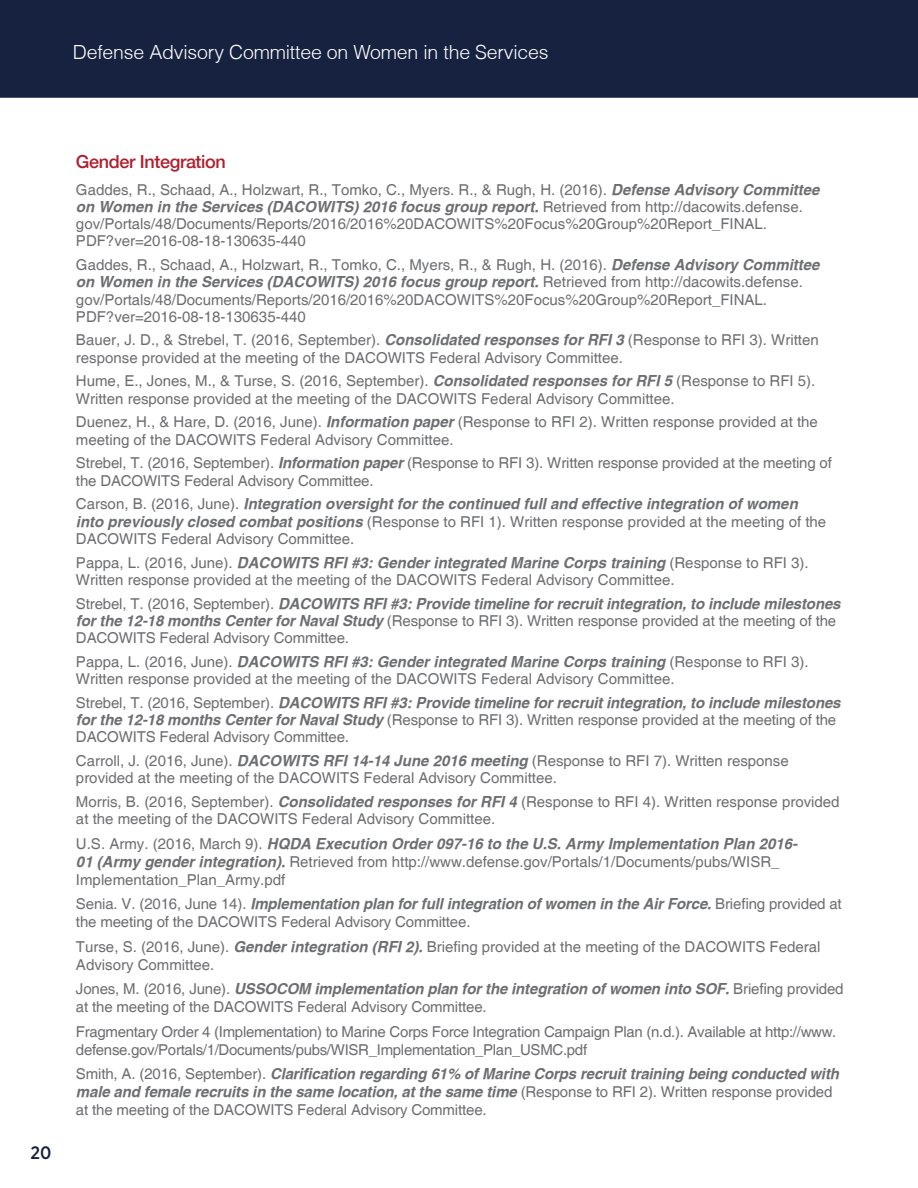
<style>
.page{position:relative;width:918px;height:1188px;background:#fff}
.page>*{position:absolute;margin:0;border:0;box-sizing:border-box;transform-origin:0 0}
.t1{font:300 19.5px "Helvetica";letter-spacing:-.01em;color:#fff}
.NAMES{font:500 18px "Helvetica 65";letter-spacing:-.02em;color:#b01f2e}
.t2{font:500 18px "Gotham Narrow";color:#172140}
.Endnote_text{font:15px/17.2px "Helvetica";color:#6d6e71}
.FtnteBody-IPR{font:15px/18px "Helvetica";letter-spacing:-.01em;color:#6d6e71}
.FtnteBody-IPR-2{font:italic 15px/18px "Helvetica";letter-spacing:-.01em;color:#6d6e71}
.s1{font-style:italic}
.s2{font-style:normal}
</style>
<div class="page">
<div style="left:0;top:0;width:918px;height:98px;background:#172140"></div>
<h1 class="t1" style="left:73px;top:40px;width:477px">Defense Advisory Committee on Women in the Services</h1>
<p class="t2" style="left:31px;top:1142px;width:22px">20</p>
<p class="NAMES" style="left:76px;top:151px;width:151px">Gender Integration</p>
<p class="Endnote_text" style="left:76px;top:181px;width:745px">Gaddes, R., Schaad, A., Holzwart, R., Tomko, C., Myers. R., &amp; Rugh, H. (2016). <span class="s1">Defense Advisory Committee on Women in the Services (DACOWITS) 2016 focus group report.</span> Retrieved from http://dacowits.defense. gov/Portals/48/Documents/Reports/2016/2016%20DACOWITS%20Focus%20Group%20Report_FINAL.<br>PDF?ver=2016-08-18-130635-440</p>
<p class="Endnote_text" style="left:76px;top:257px;width:745px">Gaddes, R., Schaad, A., Holzwart, R., Tomko, C., Myers, R., &amp; Rugh, H. (2016). <span class="s1">Defense Advisory Committee on Women in the Services (DACOWITS) 2016 focus group report.</span> Retrieved from http://dacowits.defense. gov/Portals/48/Documents/Reports/2016/2016%20DACOWITS%20Focus%20Group%20Report_FINAL.<br>PDF?ver=2016-08-18-130635-440</p>
<p class="Endnote_text" style="left:76px;top:332px;width:744px">Bauer, J. D., &amp; Strebel, T. (2016, September). <span class="s1">Consolidated responses for RFI 3</span> (Response to RFI 3). Written response provided at the meeting of the DACOWITS Federal Advisory Committee.</p>
<p class="Endnote_text" style="left:76px;top:373px;width:741px">Hume, E., Jones, M., &amp; Turse, S. (2016, September). <span class="s1">Consolidated responses for RFI 5</span> (Response to RFI 5).<br>Written response provided at the meeting of the DACOWITS Federal Advisory Committee.</p>
<p class="Endnote_text" style="left:76px;top:414px;width:743px">Duenez, H., &amp; Hare, D. (2016, June). <span class="s1">Information paper</span> (Response to RFI 2). Written response provided at the meeting of the DACOWITS Federal Advisory Committee.</p>
<p class="Endnote_text" style="left:76px;top:455px;width:758px">Strebel, T. (2016, September). <span class="s1">Information paper</span> (Response to RFI 3). Written response provided at the meeting of the DACOWITS Federal Advisory Committee.</p>
<p class="Endnote_text" style="left:76px;top:496px;width:752px">Carson, B. (2016, June). <span class="s1">Integration oversight for the continued full and effective integration of women into previously closed combat positions</span> (Response to RFI 1). Written response provided at the meeting of the<br>DACOWITS Federal Advisory Committee.</p>
<p class="Endnote_text" style="left:76px;top:554px;width:734px">Pappa, L. (2016, June). <span class="s1">DACOWITS RFI #3: Gender integrated Marine Corps training</span> (Response to RFI 3).<br>Written response provided at the meeting of the DACOWITS Federal Advisory Committee.</p>
<p class="Endnote_text" style="left:76px;top:595px;width:766px">Strebel, T. (2016, September). <span class="s1">DACOWITS RFI #3: Provide timeline for recruit integration, to include milestones for the 12-18 months Center for Naval Study</span> (Response to RFI 3). Written response provided at the meeting of the<br>DACOWITS Federal Advisory Committee.</p>
<p class="Endnote_text" style="left:76px;top:654px;width:734px">Pappa, L. (2016, June). <span class="s1">DACOWITS RFI #3: Gender integrated Marine Corps training</span> (Response to RFI 3).<br>Written response provided at the meeting of the DACOWITS Federal Advisory Committee.</p>
<p class="Endnote_text" style="left:76px;top:694px;width:766px">Strebel, T. (2016, September). <span class="s1">DACOWITS RFI #3: Provide timeline for recruit integration, to include milestones for the 12-18 months Center for Naval Study</span> (Response to RFI 3). Written response provided at the meeting of the<br>DACOWITS Federal Advisory Committee.</p>
<p class="Endnote_text" style="left:76px;top:753px;width:714px">Carroll, J. (2016, June). <span class="s1">DACOWITS RFI 14-14 June 2016 meeting</span> (Response to RFI 7). Written response provided at the meeting of the DACOWITS Federal Advisory Committee.</p>
<p class="Endnote_text" style="left:76px;top:794px;width:765px">Morris, B. (2016, September). <span class="s1">Consolidated responses for RFI 4</span> (Response to RFI 4). Written response provided at the meeting of the DACOWITS Federal Advisory Committee.</p>
<p class="FtnteBody-IPR" style="left:76px;top:835px;width:723px">U.S. Army. (2016, March 9). <span class="s1">HQDA Execution Order 097-16 to the U.S. Army Implementation Plan 2016-<br>01 (Army gender integration).</span> Retrieved from http://www.defense.gov/Portals/1/Documents/pubs/WISR_<br>Implementation_Plan_Army.pdf</p>
<p class="FtnteBody-IPR" style="left:76px;top:896px;width:767px">Senia. V. (2016, June 14). <span class="s1">Implementation plan for full integration of women in the Air Force.</span> Briefing provided at the meeting of the DACOWITS Federal Advisory Committee.</p>
<p class="FtnteBody-IPR" style="left:76px;top:938px;width:746px">Turse, S. (2016, June). <span class="s1">Gender integration (RFI 2).</span> Briefing provided at the meeting of the DACOWITS Federal<br>Advisory Committee.</p>
<p class="FtnteBody-IPR" style="left:76px;top:980px;width:769px">Jones, M. (2016, June). <span class="s1">USSOCOM implementation plan for the integration of women into SOF.</span> Briefing provided at the meeting of the DACOWITS Federal Advisory Committee.</p>
<p class="FtnteBody-IPR" style="left:76px;top:1023px;width:762px">Fragmentary Order 4 (Implementation) to Marine Corps Force Integration Campaign Plan (n.d.). Available at http://www. defense.gov/Portals/1/Documents/pubs/WISR_Implementation_Plan_USMC.pdf</p>
<p class="FtnteBody-IPR-2" style="left:76px;top:1065px;width:765px"><span class="s2">Smith, A. (2016, September).</span> Clarification regarding 61% of Marine Corps recruit training being conducted with male and female recruits in the same location, at the same time <span class="s2">(Response to RFI 2). Written response provided at the meeting of the DACOWITS Federal Advisory Committee.</span></p>
</div>
